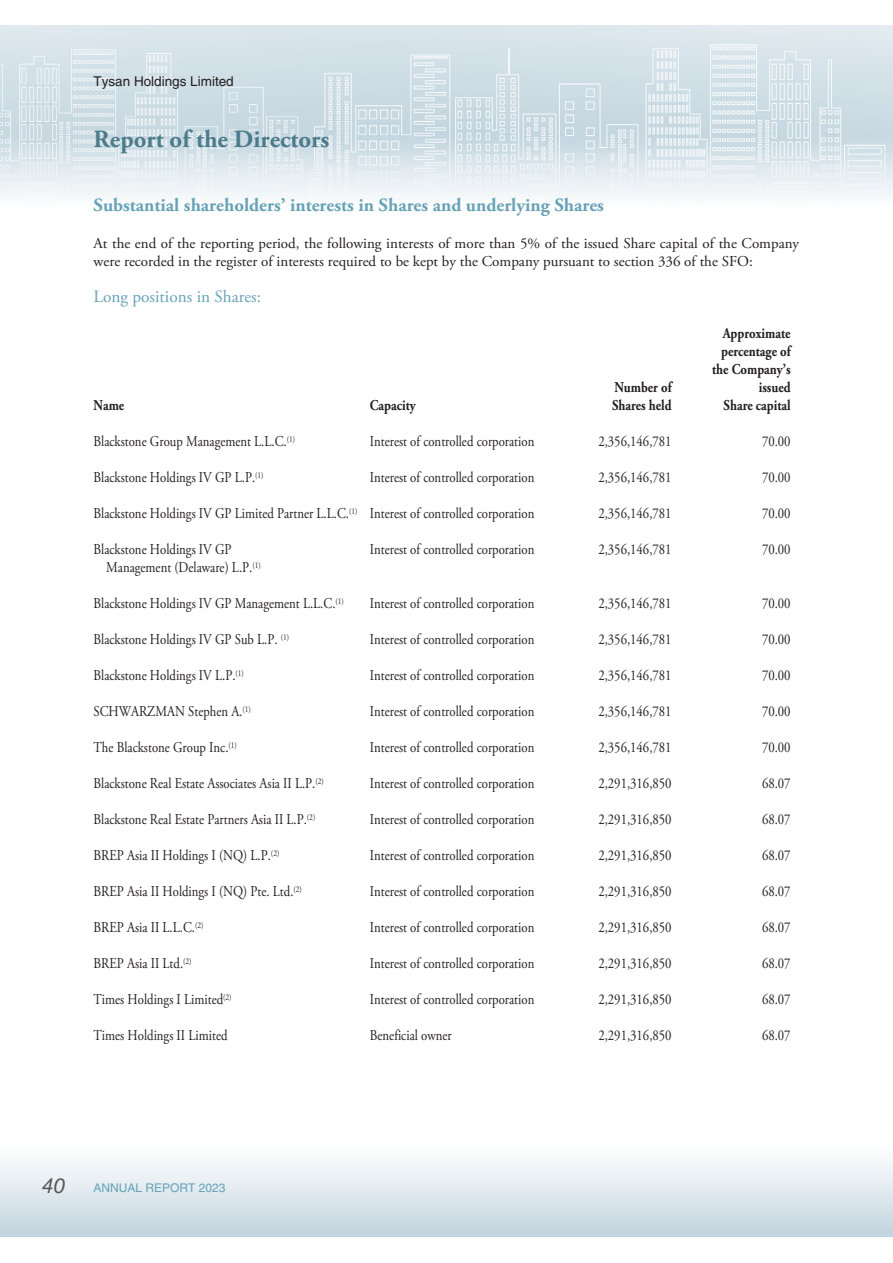
<style>
.page{position:relative;width:893px;height:1263px;background:#fff}
.page>*{position:absolute;margin:0;border:0;box-sizing:border-box;transform-origin:0 0}
.t1{font:700 24.75px "Adobe Garamond Pro";color:#4c7b8c}
.t2{font:italic 21px "Helvetica LT Std";color:#595856}
.t3{font:700 18.75px "Adobe Garamond Pro";color:#67a2b7}
.t4{font:17.25px "Adobe Garamond Pro";color:#67a2b7}
.t5{font:15px/18px "Adobe Garamond Pro";color:#231f20;scale:.85 1}
.t6{font:15px/18px "Adobe Garamond Pro";color:#231f20}
.t7{font:700 15px/18px "Adobe Garamond Pro";color:#231f20;scale:.85 1}
.t8{font:13.5px "Helvetica LT Std";color:#231f20}
.t9{font:12px "Helvetica LT Std";color:#67a2b7}
</style>
<div class="page">
<img style="left:0;top:26px;width:893px;height:173px">
<div style="left:0;top:1140px;width:893px;height:97px;background:linear-gradient(to bottom,#fff,#c1d5df)"></div>
<p class="t8" style="left:94px;top:76px;width:142px">Tysan Holdings Limited</p>
<h1 class="t1" style="left:94px;top:129px;width:237px">Report of the Directors</h1>
<p class="t3" style="left:94px;top:198px;width:512px">Substantial shareholders’ interests in Shares and underlying Shares</p>
<p class="t6" style="left:94px;top:235px;width:707px">At the end of the reporting period, the following interests of more than 5% of the issued Share capital of the Company were recorded in the register of interests required to be kept by the Company pursuant to section 336 of the SFO:</p>
<p class="t4" style="left:94px;top:289px;width:169px">Long positions in Shares:</p>
<p class="t7" style="left:94px;top:397px;width:38px">Name</p>
<p class="t7" style="left:370px;top:397px;width:56px">Capacity</p>
<p class="t7" style="left:612px;top:379px;width:71px">Number of<br>Shares held</p>
<p class="t7" style="left:712px;top:325px;width:94px;text-align:right">Approximate percentage of the Company’s issued<br>Share capital</p>
<p class="t5" style="left:94px;top:433px;width:239px">Blackstone Group Management L.L.C.<sup>(1)</sup></p>
<p class="t5" style="left:370px;top:433px;width:195px">Interest of controlled corporation</p>
<p class="t5" style="left:598px;top:433px;width:88px">2,356,146,781</p>
<p class="t5" style="left:762px;top:433px;width:35px">70.00</p>
<p class="t5" style="left:94px;top:469px;width:202px">Blackstone Holdings IV GP L.P.<sup>(1)</sup></p>
<p class="t5" style="left:370px;top:469px;width:195px">Interest of controlled corporation</p>
<p class="t5" style="left:598px;top:469px;width:88px">2,356,146,781</p>
<p class="t5" style="left:762px;top:469px;width:35px">70.00</p>
<p class="t5" style="left:94px;top:505px;width:520px">Blackstone Holdings IV GP Limited Partner L.L.C.<sup>(1)</sup> Interest of controlled corporation</p>
<p class="t5" style="left:598px;top:505px;width:88px">2,356,146,781</p>
<p class="t5" style="left:762px;top:505px;width:35px">70.00</p>
<p class="t5" style="left:106px;top:541px;width:183px;text-indent:-13px">Blackstone Holdings IV GP<br>Management (Delaware) L.P.<sup>(1)</sup></p>
<p class="t5" style="left:370px;top:541px;width:195px">Interest of controlled corporation</p>
<p class="t5" style="left:598px;top:541px;width:88px">2,356,146,781</p>
<p class="t5" style="left:762px;top:541px;width:35px">70.00</p>
<p class="t5" style="left:94px;top:595px;width:296px">Blackstone Holdings IV GP Management L.L.C.<sup>(1)</sup></p>
<p class="t5" style="left:370px;top:595px;width:195px">Interest of controlled corporation</p>
<p class="t5" style="left:598px;top:595px;width:88px">2,356,146,781</p>
<p class="t5" style="left:762px;top:595px;width:35px">70.00</p>
<p class="t5" style="left:94px;top:631px;width:232px">Blackstone Holdings IV GP Sub L.P. <sup>(1)</sup></p>
<p class="t5" style="left:370px;top:631px;width:195px">Interest of controlled corporation</p>
<p class="t5" style="left:598px;top:631px;width:88px">2,356,146,781</p>
<p class="t5" style="left:762px;top:631px;width:35px">70.00</p>
<p class="t5" style="left:94px;top:667px;width:178px">Blackstone Holdings IV L.P.<sup>(1)</sup></p>
<p class="t5" style="left:370px;top:667px;width:195px">Interest of controlled corporation</p>
<p class="t5" style="left:598px;top:667px;width:88px">2,356,146,781</p>
<p class="t5" style="left:762px;top:667px;width:35px">70.00</p>
<p class="t5" style="left:94px;top:703px;width:187px">SCHWARZMAN Stephen A.<sup>(1)</sup></p>
<p class="t5" style="left:370px;top:703px;width:195px">Interest of controlled corporation</p>
<p class="t5" style="left:598px;top:703px;width:88px">2,356,146,781</p>
<p class="t5" style="left:762px;top:703px;width:35px">70.00</p>
<p class="t5" style="left:94px;top:739px;width:170px">The Blackstone Group Inc.<sup>(1)</sup></p>
<p class="t5" style="left:370px;top:739px;width:195px">Interest of controlled corporation</p>
<p class="t5" style="left:598px;top:739px;width:88px">2,356,146,781</p>
<p class="t5" style="left:762px;top:739px;width:35px">70.00</p>
<p class="t5" style="left:94px;top:775px;width:273px">Blackstone Real Estate Associates Asia II L.P.<sup>(2)</sup></p>
<p class="t5" style="left:370px;top:775px;width:195px">Interest of controlled corporation</p>
<p class="t5" style="left:598px;top:775px;width:88px">2,291,316,850</p>
<p class="t5" style="left:762px;top:775px;width:35px">68.07</p>
<p class="t5" style="left:94px;top:811px;width:262px">Blackstone Real Estate Partners Asia II L.P.<sup>(2)</sup></p>
<p class="t5" style="left:370px;top:811px;width:195px">Interest of controlled corporation</p>
<p class="t5" style="left:598px;top:811px;width:88px">2,291,316,850</p>
<p class="t5" style="left:762px;top:811px;width:35px">68.07</p>
<p class="t5" style="left:94px;top:847px;width:220px">BREP Asia II Holdings I (NQ) L.P.<sup>(2)</sup></p>
<p class="t5" style="left:370px;top:847px;width:195px">Interest of controlled corporation</p>
<p class="t5" style="left:598px;top:847px;width:88px">2,291,316,850</p>
<p class="t5" style="left:762px;top:847px;width:35px">68.07</p>
<p class="t5" style="left:94px;top:883px;width:247px">BREP Asia II Holdings I (NQ) Pte. Ltd.<sup>(2)</sup></p>
<p class="t5" style="left:370px;top:883px;width:195px">Interest of controlled corporation</p>
<p class="t5" style="left:598px;top:883px;width:88px">2,291,316,850</p>
<p class="t5" style="left:762px;top:883px;width:35px">68.07</p>
<p class="t5" style="left:94px;top:919px;width:131px">BREP Asia II L.L.C.<sup>(2)</sup></p>
<p class="t5" style="left:370px;top:919px;width:195px">Interest of controlled corporation</p>
<p class="t5" style="left:598px;top:919px;width:88px">2,291,316,850</p>
<p class="t5" style="left:762px;top:919px;width:35px">68.07</p>
<p class="t5" style="left:94px;top:955px;width:117px">BREP Asia II Ltd.<sup>(2)</sup></p>
<p class="t5" style="left:370px;top:955px;width:195px">Interest of controlled corporation</p>
<p class="t5" style="left:598px;top:955px;width:88px">2,291,316,850</p>
<p class="t5" style="left:762px;top:955px;width:35px">68.07</p>
<p class="t5" style="left:94px;top:991px;width:164px">Times Holdings I Limited<sup>(2)</sup></p>
<p class="t5" style="left:370px;top:991px;width:195px">Interest of controlled corporation</p>
<p class="t5" style="left:598px;top:991px;width:88px">2,291,316,850</p>
<p class="t5" style="left:762px;top:991px;width:35px">68.07</p>
<p class="t5" style="left:94px;top:1027px;width:159px">Times Holdings II Limited</p>
<p class="t5" style="left:370px;top:1027px;width:98px">Beneficial owner</p>
<p class="t5" style="left:598px;top:1027px;width:88px">2,291,316,850</p>
<p class="t5" style="left:762px;top:1027px;width:35px">68.07</p>
<h2 class="t2" style="left:42px;top:1174px;width:25px">40</h2>
<p class="t9" style="left:94px;top:1183px;width:133px">ANNUAL REPORT 2023</p>
</div>
